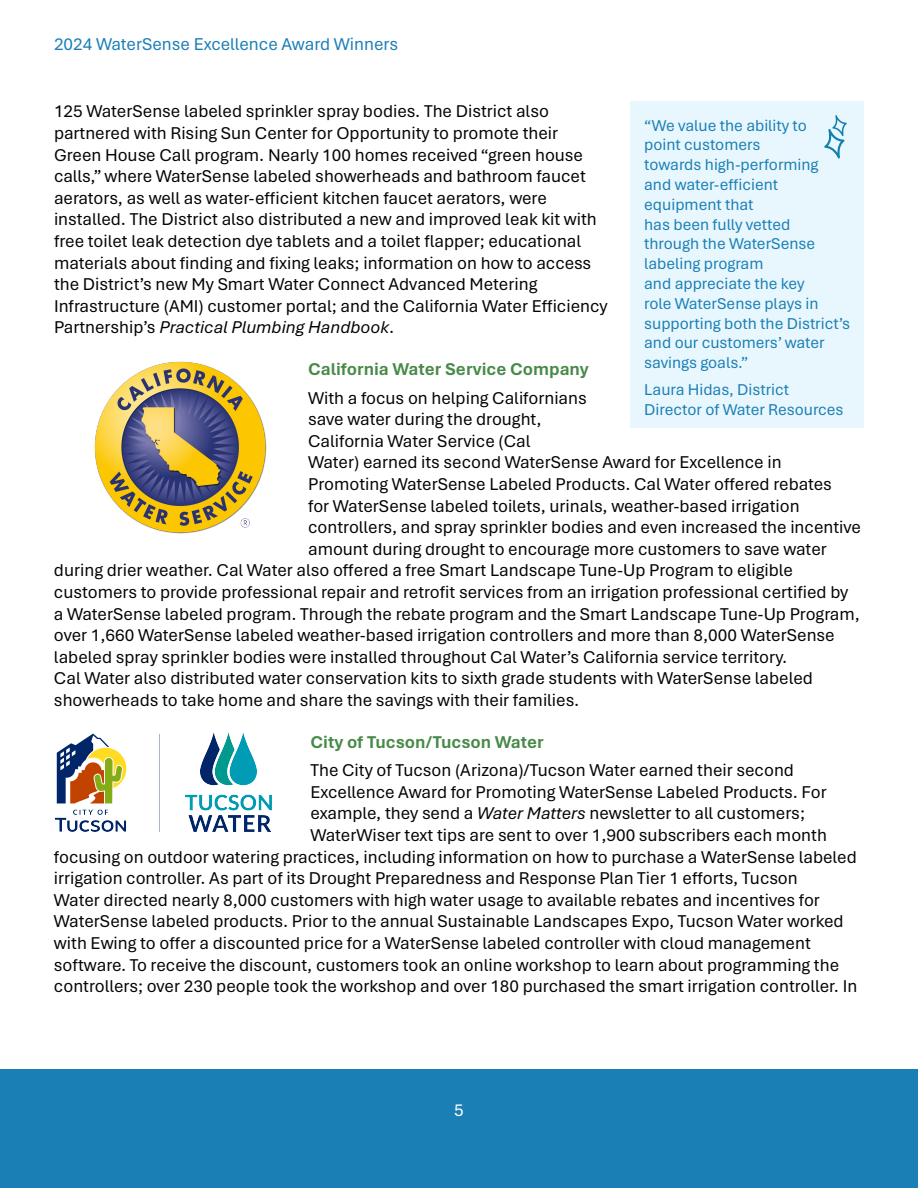
<style>
.page{position:relative;width:918px;height:1188px;background:#fff}
.page>*{position:absolute;margin:0;border:0;box-sizing:border-box;transform-origin:0 0}
.t1{font:18px/21.6px "Aptos";color:#040503}
.t2{font:700 18px "Aptos";color:#488a48}
.t3{font:18px "Aptos";color:#1a7fb5}
.t4{font:18px "Aptos";color:#fff}
.t5{font:16.5px/19.8px "Aptos";color:#1a7fb5}
.s1{font-style:italic}
</style>
<div class="page">
<div style="left:0;top:1069px;width:918px;height:119px;background:#1a7fb5"></div>
<div style="left:631px;top:102px;width:233px;height:326px;background:#e8f6fd"></div>
<img style="left:94px;top:361px;width:173px;height:173px">
<svg style="left:824px;top:115px;width:23px;height:44px"></svg>
<img style="left:55px;top:732px;width:217px;height:99px">
<p class="t3" style="left:54px;top:32px;width:346px">2024 WaterSense Excellence Award Winners</p>
<p class="t1" style="left:54px;top:100px;width:555px">125 WaterSense labeled sprinkler spray bodies. The District also partnered with Rising Sun Center for Opportunity to promote their Green House Call program. Nearly 100 homes received “green house calls,” where WaterSense labeled showerheads and bathroom faucet aerators, as well as water-efficient kitchen faucet aerators, were installed. The District also distributed a new and improved leak kit with free toilet leak detection dye tablets and a toilet flapper; educational materials about finding and fixing leaks; information on how to access the District’s new My Smart Water Connect Advanced Metering Infrastructure (AMI) customer portal; and the California Water Efficiency Partnership’s <span class="s1">Practical Plumbing Handbook</span>.</p>
<p class="t2" style="left:308px;top:357px;width:282px">California Water Service Company</p>
<p class="t1" style="left:308px;top:386px;width:280px">With a focus on helping Californians</p>
<p class="t1" style="left:308px;top:408px;width:235px">save water during the drought,</p>
<p class="t1" style="left:308px;top:429px;width:224px">California Water Service (Cal</p>
<p class="t1" style="left:308px;top:451px;width:475px">Water) earned its second WaterSense Award for Excellence in</p>
<p class="t1" style="left:308px;top:473px;width:525px">Promoting WaterSense Labeled Products. Cal Water offered rebates</p>
<p class="t1" style="left:308px;top:494px;width:493px">for WaterSense labeled toilets, urinals, weather-based irrigation</p>
<p class="t1" style="left:308px;top:516px;width:554px">controllers, and spray sprinkler bodies and even increased the incentive</p>
<p class="t1" style="left:308px;top:537px;width:520px">amount during drought to encourage more customers to save water</p>
<p class="t1" style="left:54px;top:559px;width:740px">during drier weather. Cal Water also offered a free Smart Landscape Tune-Up Program to eligible</p>
<p class="t1" style="left:54px;top:581px;width:796px">customers to provide professional repair and retrofit services from an irrigation professional certified by</p>
<p class="t1" style="left:54px;top:602px;width:807px">a WaterSense labeled program. Through the rebate program and the Smart Landscape Tune-Up Program,</p>
<p class="t1" style="left:54px;top:624px;width:782px">over 1,660 WaterSense labeled weather-based irrigation controllers and more than 8,000 WaterSense</p>
<p class="t1" style="left:54px;top:645px;width:735px">labeled spray sprinkler bodies were installed throughout Cal Water’s California service territory.</p>
<p class="t1" style="left:54px;top:667px;width:761px">Cal Water also distributed water conservation kits to sixth grade students with WaterSense labeled</p>
<p class="t1" style="left:54px;top:689px;width:527px">showerheads to take home and share the savings with their families.</p>
<p class="t2" style="left:310px;top:730px;width:235px">City of Tucson/Tucson Water</p>
<p class="t1" style="left:310px;top:759px;width:485px">The City of Tucson (Arizona)/Tucson Water earned their second</p>
<p class="t1" style="left:310px;top:780px;width:518px">Excellence Award for Promoting WaterSense Labeled Products. For</p>
<p class="t1" style="left:310px;top:802px;width:496px">example, they send a <span class="s1">Water Matters</span> newsletter to all customers;</p>
<p class="t1" style="left:310px;top:824px;width:518px">WaterWiser text tips are sent to over 1,900 subscribers each month</p>
<p class="t1" style="left:54px;top:845px;width:804px">focusing on outdoor watering practices, including information on how to purchase a WaterSense labeled</p>
<p class="t1" style="left:54px;top:867px;width:745px">irrigation controller. As part of its Drought Preparedness and Response Plan Tier 1 efforts, Tucson</p>
<p class="t1" style="left:54px;top:888px;width:768px">Water directed nearly 8,000 customers with high water usage to available rebates and incentives for</p>
<p class="t1" style="left:54px;top:910px;width:791px">WaterSense labeled products. Prior to the annual Sustainable Landscapes Expo, Tucson Water worked</p>
<p class="t1" style="left:54px;top:932px;width:758px">with Ewing to offer a discounted price for a WaterSense labeled controller with cloud management</p>
<p class="t1" style="left:54px;top:953px;width:787px">software. To receive the discount, customers took an online workshop to learn about programming the</p>
<p class="t1" style="left:54px;top:975px;width:805px">controllers; over 230 people took the workshop and over 180 purchased the smart irrigation controller. In</p>
<p class="t5" style="left:644px;top:115px;width:164px">“We value the ability to</p>
<p class="t5" style="left:644px;top:134px;width:207px">point customers<br>towards high-performing<br>and water-efficient equipment that<br>has been fully vetted<br>through the WaterSense labeling program<br>and appreciate the key<br>role WaterSense plays in supporting both the District’s and our customers’ water savings goals.”</p>
<p class="t5" style="left:644px;top:379px;width:201px">Laura Hidas, District<br>Director of Water Resources</p>
<p class="t4" style="left:454px;top:1098px;width:11px">5</p>
</div>
